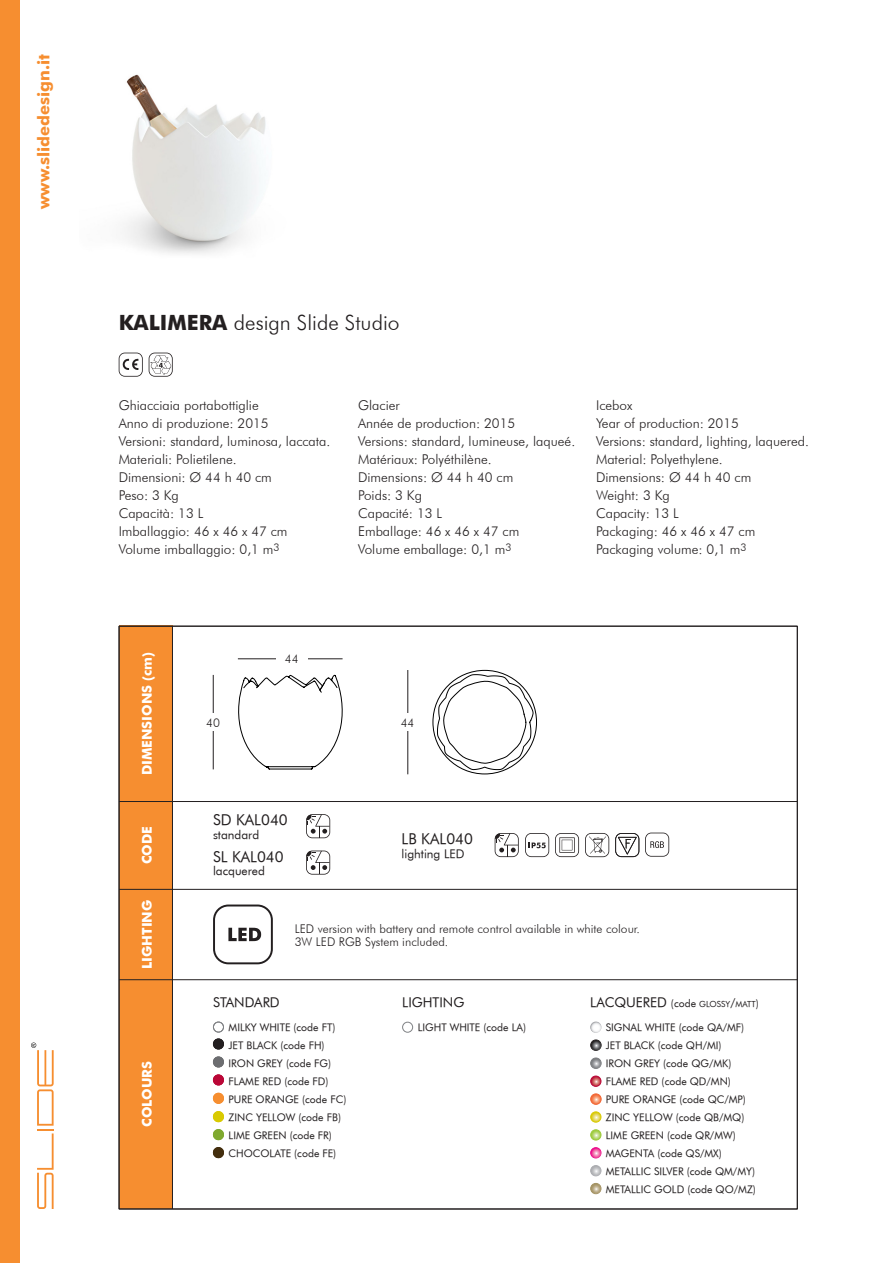
<style>
.page{position:relative;width:893px;height:1263px;background:#fff}
.page>*{position:absolute;margin:0;border:0;box-sizing:border-box;transform-origin:0 0}
.t1{font:300 21px "Futura BT";color:#231f20}
.t2{font:700 16.5px "Futura BT";color:#f68e30}
.t3{font:15px "Futura Book BT";color:#231f20}
.t4{font:300 13.5px "Futura BT";color:#231f20}
.t5{font:700 13.5px "Futura BT";color:#fff}
.t6{font:13.5px "Futura Book BT";color:#231f20}
.t7{font:300 12px "Futura BT";color:#231f20}
.t8{font:12px "Futura Book BT";color:#231f20}
.t9{font:10.5px/18px "Futura Book BT";color:#231f20}
.t10{font:8.4px "Futura Book BT";color:#231f20}
.s1{font-weight:700}
.s2{font-size:13.5px}
.s3{font-size:10.5px}
.s4{font-size:12px}
</style>
<div class="page">
<div style="left:0;top:0;width:20px;height:1263px;background:#f68e30"></div>
<svg style="left:31px;top:1042px;width:23px;height:167px"></svg>
<div style="left:119px;top:626px;width:53px;height:583px;background:#f68e30"></div>
<hr style="left:172px;top:626px;width:1px;height:583px;background:#231f20">
<hr style="left:119px;top:889px;width:678px;height:1px;background:#231f20">
<hr style="left:119px;top:979px;width:678px;height:1px;background:#231f20">
<svg style="left:306px;top:814px;width:24px;height:24px"></svg>
<svg style="left:306px;top:850px;width:24px;height:25px"></svg>
<hr style="left:119px;top:801px;width:678px;height:1px;background:#231f20">
<svg style="left:591px;top:1022px;width:10px;height:10px"></svg>
<div style="left:590px;top:1022px;width:11px;height:11px;border:1px solid #fff;border-radius:50%"></div>
<svg style="left:592px;top:1058px;width:9px;height:10px"></svg>
<div style="left:590px;top:1057px;width:11px;height:12px;border:1px solid #fff;border-radius:50%"></div>
<svg style="left:591px;top:1076px;width:10px;height:10px"></svg>
<div style="left:590px;top:1076px;width:11px;height:11px;border:1px solid #ba0737;border-radius:50%"></div>
<svg style="left:592px;top:1094px;width:9px;height:10px"></svg>
<div style="left:590px;top:1093px;width:11px;height:12px;border:1px solid #f26634;border-radius:50%"></div>
<svg style="left:591px;top:1112px;width:10px;height:10px"></svg>
<div style="left:590px;top:1111px;width:11px;height:11px;border:1px solid #d9ca01;border-radius:50%"></div>
<svg style="left:591px;top:1130px;width:10px;height:10px"></svg>
<div style="left:590px;top:1129px;width:11px;height:11px;border:1px solid #9ccb3b;border-radius:50%"></div>
<svg style="left:591px;top:1148px;width:10px;height:10px"></svg>
<div style="left:590px;top:1147px;width:11px;height:11px;border:1px solid #fff;border-radius:50%"></div>
<svg style="left:592px;top:1040px;width:9px;height:10px"></svg>
<div style="left:590px;top:1039px;width:11px;height:12px;border:1px solid #fff;border-radius:50%"></div>
<svg style="left:591px;top:1165px;width:10px;height:11px"></svg>
<div style="left:590px;top:1165px;width:11px;height:11px;border:1px solid #fff;border-radius:50%"></div>
<svg style="left:591px;top:1183px;width:10px;height:11px"></svg>
<div style="left:590px;top:1183px;width:11px;height:11px;border:1px solid #fff;border-radius:50%"></div>
<div style="left:402px;top:1022px;width:11px;height:10px;border:1px solid #808285;border-radius:50%"></div>
<div style="left:213px;top:1147px;width:10px;height:10px;background:#432e0e;border-radius:50%"></div>
<div style="left:213px;top:1147px;width:11px;height:11px;border:1px solid #432e0e;border-radius:50%"></div>
<div style="left:213px;top:1022px;width:11px;height:10px;border:1px solid #808285;border-radius:50%"></div>
<div style="left:213px;top:1039px;width:10px;height:10px;background:#231f20;border-radius:50%"></div>
<div style="left:213px;top:1038px;width:11px;height:11px;border:1px solid #231f20;border-radius:50%"></div>
<div style="left:213px;top:1057px;width:10px;height:10px;background:#6c6d70;border-radius:50%"></div>
<div style="left:213px;top:1056px;width:11px;height:11px;border:1px solid #6c6d70;border-radius:50%"></div>
<div style="left:213px;top:1075px;width:10px;height:10px;background:#ba0737;border-radius:50%"></div>
<div style="left:213px;top:1074px;width:11px;height:11px;border:1px solid #ba0737;border-radius:50%"></div>
<div style="left:213px;top:1093px;width:10px;height:10px;background:#f68e30;border-radius:50%"></div>
<div style="left:213px;top:1093px;width:11px;height:11px;border:1px solid #f68e30;border-radius:50%"></div>
<div style="left:213px;top:1111px;width:10px;height:11px;background:#d9ca01;border-radius:50%"></div>
<div style="left:213px;top:1111px;width:11px;height:11px;border:1px solid #d9ca01;border-radius:50%"></div>
<div style="left:213px;top:1129px;width:10px;height:11px;background:#7fa92f;border-radius:50%"></div>
<div style="left:213px;top:1129px;width:11px;height:11px;border:1px solid #7fa92f;border-radius:50%"></div>
<svg style="left:555px;top:833px;width:24px;height:24px"></svg>
<svg style="left:615px;top:833px;width:24px;height:24px"></svg>
<svg style="left:585px;top:833px;width:24px;height:24px"></svg>
<svg style="left:525px;top:833px;width:24px;height:24px"></svg>
<svg style="left:495px;top:833px;width:24px;height:24px"></svg>
<img style="left:124px;top:74px;width:142px;height:180px">
<svg style="left:119px;top:353px;width:24px;height:24px"></svg>
<svg style="left:149px;top:353px;width:24px;height:24px"></svg>
<svg style="left:238px;top:674px;width:105px;height:96px"></svg>
<svg style="left:437px;top:674px;width:97px;height:96px"></svg>
<hr style="left:238px;top:658px;width:105px;height:1px;background:#231f20">
<hr style="left:213px;top:675px;width:1px;height:94px;background:#231f20">
<div style="left:276px;top:649px;width:32px;height:21px;background:#fff"></div>
<div style="left:197px;top:714px;width:32px;height:17px;background:#fff"></div>
<hr style="left:408px;top:670px;width:1px;height:104px;background:#231f20">
<div style="left:392px;top:714px;width:31px;height:17px;background:#fff"></div>
<svg style="left:645px;top:833px;width:24px;height:24px"></svg>
<svg style="left:213px;top:904px;width:60px;height:60px"></svg>
<p class="t2" style="left:34px;top:209px;width:156px;rotate:-90deg">www.slidedesign.it</p>
<p class="t1" style="left:119px;top:310px;width:282px"><span class="s1">KALIMERA</span> design Slide Studio</p>
<p class="t4" style="left:119px;top:397px;width:142px">Ghiacciaia portabottiglie</p>
<p class="t4" style="left:119px;top:415px;width:152px">Anno di produzione: 2015</p>
<p class="t4" style="left:119px;top:433px;width:213px">Versioni: standard, luminosa, laccata.</p>
<p class="t4" style="left:119px;top:451px;width:119px">Materiali: Polietilene.</p>
<p class="t4" style="left:119px;top:469px;width:155px">Dimensioni: Ø 44 h 40 cm</p>
<p class="t4" style="left:119px;top:487px;width:62px">Peso: 3 Kg</p>
<p class="t4" style="left:119px;top:505px;width:86px">Capacità: 13 L</p>
<p class="t4" style="left:119px;top:523px;width:170px">Imballaggio: 46 x 46 x 47 cm</p>
<p class="t4" style="left:119px;top:541px;width:162px">Volume imballaggio: 0,1 m<sup>3</sup></p>
<p class="t4" style="left:358px;top:397px;width:43px">Glacier</p>
<p class="t4" style="left:358px;top:415px;width:159px">Année de production: 2015</p>
<p class="t4" style="left:358px;top:433px;width:219px">Versions: standard, lumineuse, laqueé.</p>
<p class="t4" style="left:358px;top:451px;width:135px">Matériaux: Polyéthilène.</p>
<p class="t4" style="left:358px;top:469px;width:157px">Dimensions: Ø 44 h 40 cm</p>
<p class="t4" style="left:358px;top:487px;width:65px">Poids: 3 Kg</p>
<p class="t4" style="left:358px;top:505px;width:85px">Capacité: 13 L</p>
<p class="t4" style="left:358px;top:523px;width:163px">Emballage: 46 x 46 x 47 cm</p>
<p class="t4" style="left:358px;top:541px;width:155px">Volume emballage: 0,1 m<sup>3</sup></p>
<p class="t4" style="left:596px;top:397px;width:38px">Icebox</p>
<p class="t4" style="left:596px;top:415px;width:144px">Year of production: 2015</p>
<p class="t4" style="left:596px;top:433px;width:215px">Versions: standard, lighting, laquered.</p>
<p class="t4" style="left:596px;top:451px;width:128px">Material: Polyethylene.</p>
<p class="t4" style="left:596px;top:469px;width:157px">Dimensions: Ø 44 h 40 cm</p>
<p class="t4" style="left:596px;top:487px;width:75px">Weight: 3 Kg</p>
<p class="t4" style="left:596px;top:505px;width:84px">Capacity: 13 L</p>
<p class="t4" style="left:596px;top:523px;width:161px">Packaging: 46 x 46 x 47 cm</p>
<p class="t4" style="left:596px;top:541px;width:152px">Packaging volume: 0,1 m<sup>3</sup></p>
<p class="t5" style="left:139px;top:775px;width:125px;rotate:-90deg">DIMENSIONS (cm)</p>
<p class="t5" style="left:139px;top:864px;width:40px;rotate:-90deg">CODE</p>
<p class="t7" style="left:285px;top:651px;width:15px">44</p>
<p class="t7" style="left:206px;top:716px;width:15px">40</p>
<p class="t7" style="left:401px;top:716px;width:15px">44</p>
<p class="t3" style="left:213px;top:811px;width:76px">SD KAL040</p>
<p class="t8" style="left:213px;top:827px;width:48px">standard</p>
<p class="t3" style="left:402px;top:829px;width:73px">LB KAL040</p>
<p class="t3" style="left:213px;top:847px;width:72px">SL KAL040</p>
<p class="t8" style="left:402px;top:846px;width:64px">lighting LED</p>
<p class="t8" style="left:213px;top:863px;width:53px">lacquered</p>
<p class="t5" style="left:139px;top:969px;width:71px;rotate:-90deg">LIGHTING</p>
<p class="t5" style="left:139px;top:1127px;width:67px;rotate:-90deg">COLOURS</p>
<p class="t7" style="left:295px;top:921px;width:347px">LED version with battery and remote control available in white colour.</p>
<p class="t7" style="left:295px;top:935px;width:155px">3W LED RGB System included.</p>
<p class="t6" style="left:213px;top:994px;width:68px">STANDARD</p>
<p class="t9" style="left:229px;top:1018px;width:108px">MILKY WHITE (code FT)</p>
<p class="t9" style="left:229px;top:1036px;width:98px">JET BLACK (code FH)</p>
<p class="t9" style="left:229px;top:1054px;width:104px">IRON GREY (code FG)</p>
<p class="t9" style="left:229px;top:1072px;width:102px">FLAME RED (code FD)</p>
<p class="t9" style="left:229px;top:1090px;width:119px">PURE ORANGE (code FC)</p>
<p class="t9" style="left:229px;top:1108px;width:114px">ZINC YELLOW (code FB)</p>
<p class="t9" style="left:229px;top:1126px;width:105px">LIME GREEN (code FR)</p>
<p class="t9" style="left:229px;top:1144px;width:109px">CHOCOLATE (code FE)</p>
<p class="t6" style="left:402px;top:994px;width:64px">LIGHTING</p>
<p class="t9" style="left:418px;top:1018px;width:110px">LIGHT WHITE (code LA)</p>
<p class="t10" style="left:590px;top:998px;width:170px"><span class="s2">LACQUERED</span> <span class="s3">(code</span> GLOSSY<span class="s4">/</span>MATT<span class="s3">)</span></p>
<p class="t9" style="left:606px;top:1018px;width:152px">SIGNAL WHITE (code QA/MF)<br>JET BLACK (code QH/MI)<br>IRON GREY (code QG/MK)<br>FLAME RED (code QD/MN)<br>PURE ORANGE (code QC/MP)<br>ZINC YELLOW (code QB/MQ)<br>LIME GREEN (code QR/MW)<br>MAGENTA (code QS/MX)<br>METALLIC SILVER (code QM/MY)<br>METALLIC GOLD (code QO/MZ)</p>
</div>
